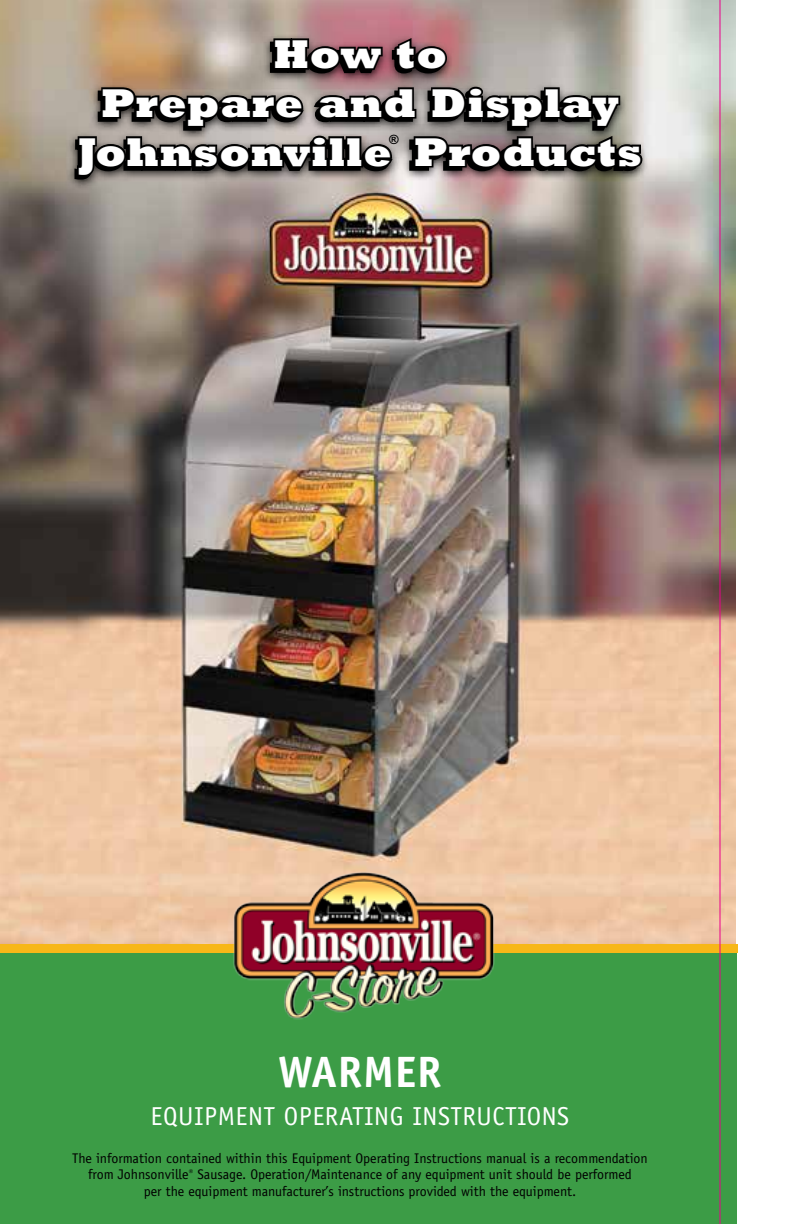
<style>
.page{position:relative;width:792px;height:1224px;background:#fff}
.page>*{position:absolute;margin:0;border:0;box-sizing:border-box;transform-origin:0 0}
.t1{font:700 44px "Officina Sans";letter-spacing:.02em;color:#fff}
.t2{font:800 40.8px "Rockwell";letter-spacing:.02em;color:#fff}
.t3{font:26px "Officina Sans";letter-spacing:.02em;color:#fff}
.t4{font:14px/16.8px "Officina Sans";color:#000;text-align:center}
.t5{font:800 12.8px "Rockwell";color:#000}
</style>
<div class="page">
<img style="left:0;top:0;width:736px;height:944px">
<svg style="left:66px;top:34px;width:583px;height:156px;background:#b7a698"></svg>
<svg style="left:268px;top:37px;width:116px;height:39px;background:#362427"></svg>
<svg style="left:390px;top:35px;width:59px;height:40px;background:#482d31"></svg>
<svg style="left:72px;top:85px;width:572px;height:96px;background:#504b48"></svg>
<div style="left:0;top:948px;width:737px;height:276px;background:#3c9c46"></div>
<div style="left:0;top:944px;width:738px;height:9px;background:#f7b718"></div>
<img style="left:208px;top:860px;width:303px;height:160px">
<hr style="left:720px;top:0;width:1px;height:1224px;background:#ec008c">
<h2 class="t2" style="left:273px;top:29px;width:175px">How to</h2>
<h2 class="t2" style="left:101px;top:78px;width:519px">Prepare and Display</h2>
<h2 class="t2" style="left:78px;top:126px;width:315px">Johnsonville</h2>
<p class="t5" style="left:389px;top:132px;width:12px">®</p>
<h2 class="t2" style="left:414px;top:126px;width:230px">Products</h2>
<h1 class="t1" style="left:278px;top:1044px;width:165px">WARMER</h1>
<h3 class="t3" style="left:151px;top:1101px;width:420px">Equipment Operating Instructions</h3>
<p class="t4" style="left:72px;top:1149px;width:577px">The information contained within this Equipment Operating Instructions manual is a recommendation from Johnsonville<sup>®</sup> Sausage. Operation/Maintenance of any equipment unit should be performed<br>per the equipment manufacturer’s instructions provided with the equipment.</p>
</div>
